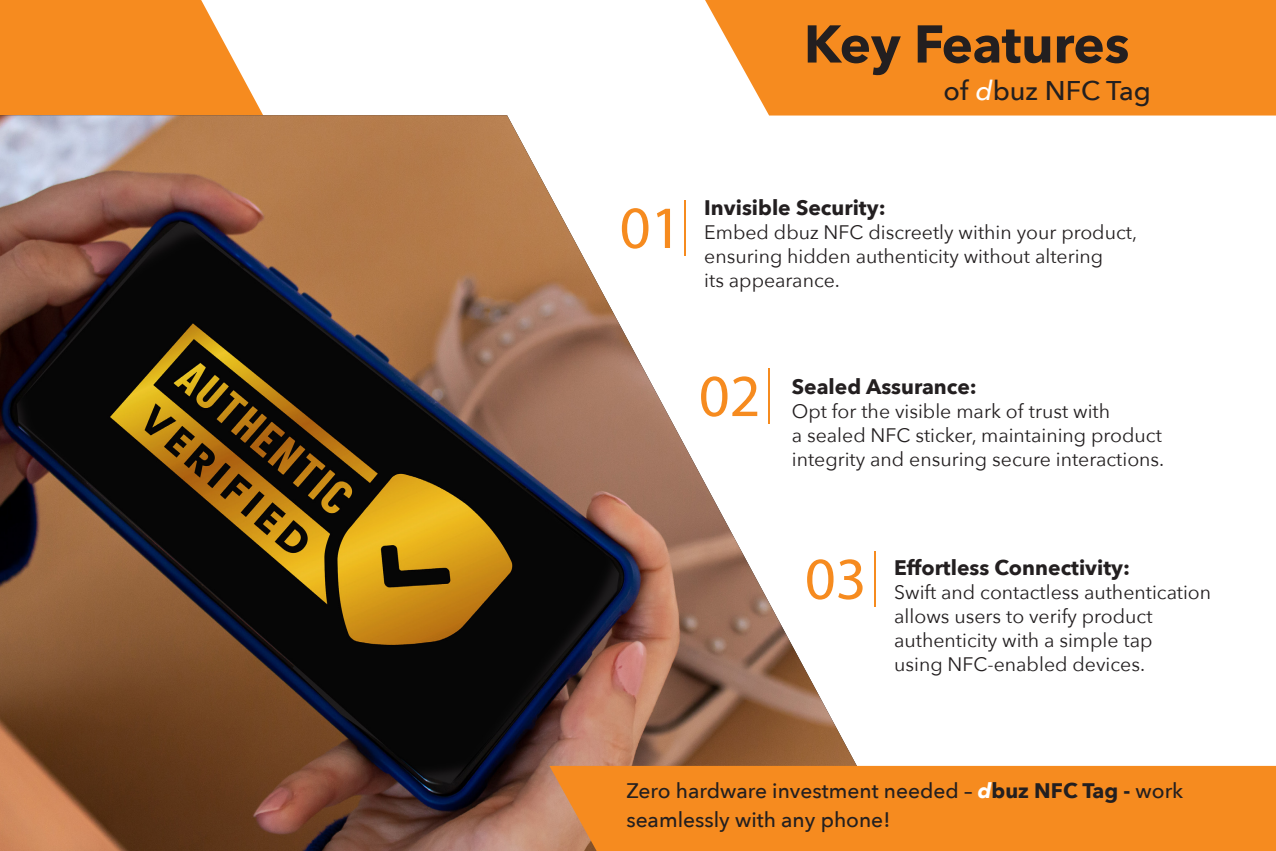
<style>
.page{position:relative;width:1276px;height:851px;background:#fff}
.page>*{position:absolute;margin:0;border:0;box-sizing:border-box;transform-origin:0 0}
.t1{font:700 52.5px "Avenir Next";letter-spacing:-.005em;color:#231f20}
.t2{font:500 27px "Avenir Next";color:#231f20}
.t3{font:500 21px/28.5px "Avenir Next";color:#231f20}
.t4{font:700 21px "Avenir Next";color:#231f20}
.t5{font:19.5px/24px "Avenir Next";color:#231f20}
.s1{font-style:italic;color:#fff}
.s2{font-weight:700;font-style:italic;color:#fff}
.s3{font-weight:700}
</style>
<div class="page">
<svg style="left:0;top:0;width:263px;height:115px;background:#f79839"></svg>
<div style="left:705px;top:0;width:571px;height:115px;background:#f68b1f"></div>
<img style="left:0;top:115px;width:902px;height:735px">
<div style="left:549px;top:765px;width:727px;height:85px;background:#f68b1f"></div>
<p class="t1" style="left:804px;top:-1px;width:327px">Key Features</p>
<p class="t2" style="left:943px;top:68px;width:209px">of <span class="s1">d</span>buz NFC Tag</p>
<p class="t4" style="left:704px;top:190px;width:183px">Invisible Security:</p>
<p class="t5" style="left:704px;top:219px;width:434px">Embed dbuz NFC discreetly within your product,</p>
<p class="t5" style="left:704px;top:243px;width:400px">ensuring hidden authenticity without altering</p>
<p class="t5" style="left:704px;top:267px;width:137px">its appearance.</p>
<p class="t4" style="left:792px;top:368px;width:187px">Sealed Assurance:</p>
<p class="t5" style="left:792px;top:398px;width:320px">Opt for the visible mark of trust with</p>
<p class="t5" style="left:792px;top:422px;width:371px">a sealed NFC sticker, maintaining product</p>
<p class="t5" style="left:792px;top:446px;width:374px">integrity and ensuring secure interactions.</p>
<p class="t4" style="left:894px;top:549px;width:237px">Effortless Connectivity:</p>
<p class="t5" style="left:894px;top:578px;width:318px">Swift and contactless authentication allows users to verify product authenticity with a simple tap</p>
<p class="t5" style="left:894px;top:650px;width:252px">using NFC-enabled devices.</p>
<p class="t3" style="left:626px;top:775px;width:558px">Zero hardware investment needed – <span class="s2">d</span><span class="s3">buz NFC Tag -</span> work seamlessly with any phone!</p>
</div>
